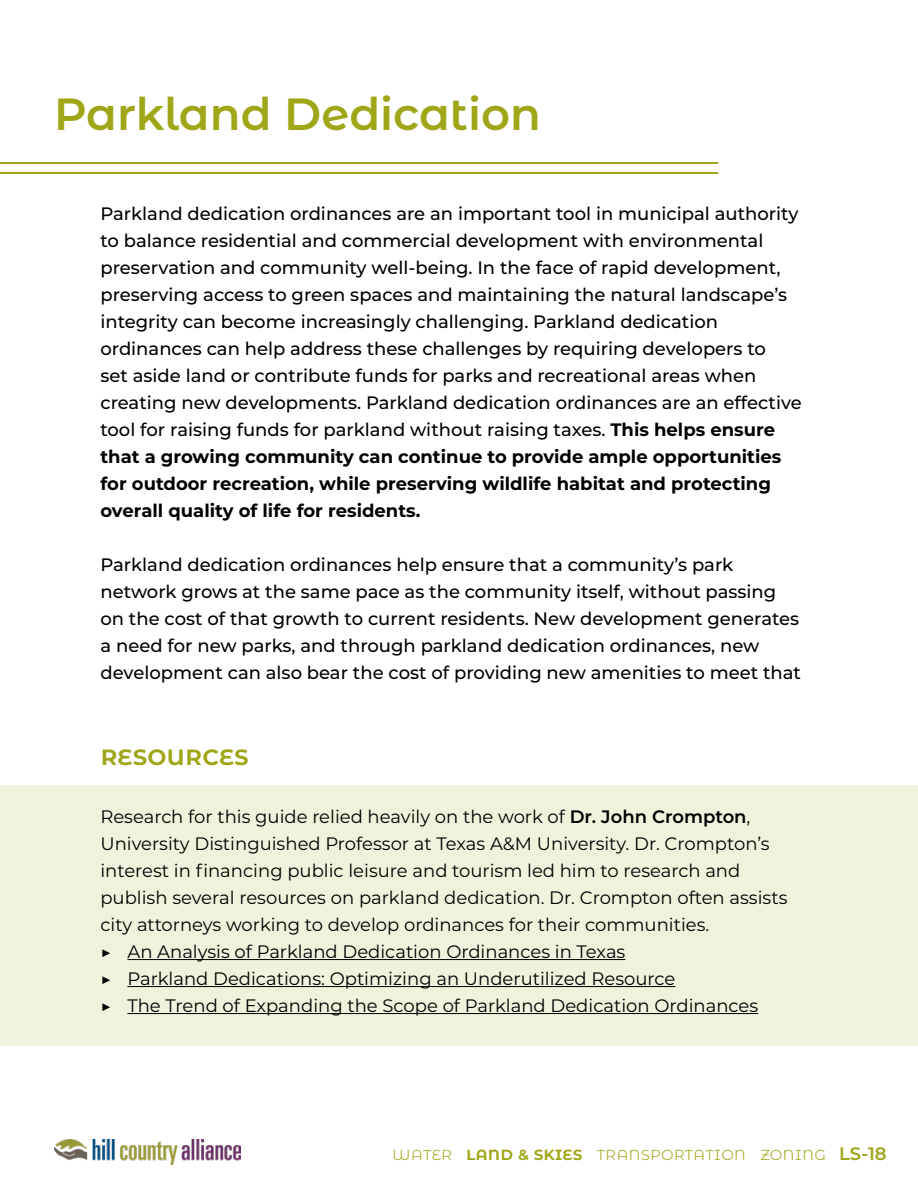
<style>
.page{position:relative;width:918px;height:1188px;background:#fff}
.page>*{position:absolute;margin:0;border:0;box-sizing:border-box;transform-origin:0 0}
.t1{font:600 45px "Montserrat";color:#9fa617}
.t2{font:600 27px "Montserrat";color:#9fa617}
.t3{font:500 18px/27px "Montserrat";color:#000}
.t4{font:18px/27px "Montserrat";color:#000}
.t5{font:300 18px "Montserrat";color:#9fa617}
.s1{font-weight:700}
.s2{font-weight:600}
</style>
<div class="page">
<img style="left:54px;top:1139px;width:186px;height:26px">
<hr style="left:0;top:162px;width:718px;height:2px;background:#9fa617">
<hr style="left:0;top:172px;width:718px;height:2px;background:#9fa617">
<div style="left:0;top:785px;width:918px;height:260px;background:#f1f2dc"></div>
<hr style="left:127px;top:959px;width:498px;height:1px;background:#000">
<hr style="left:127px;top:986px;width:548px;height:1px;background:#000">
<hr style="left:127px;top:1013px;width:631px;height:1px;background:#000">
<h1 class="t1" style="left:54px;top:82px;width:488px">Parkland Dedication</h1>
<p class="t3" style="left:100px;top:199px;width:703px">Parkland dedication ordinances are an important tool in municipal authority to balance residential and commercial development with environmental preservation and community well-being. In the face of rapid development, preserving access to green spaces and maintaining the natural landscape’s integrity can become increasingly challenging. Parkland dedication ordinances can help address these challenges by requiring developers to<br>set aside land or contribute funds for parks and recreational areas when creating new developments. Parkland dedication ordinances are an effective tool for raising funds for parkland without raising taxes. <span class="s1">This helps ensure that a growing community can continue to provide ample opportunities for outdoor recreation, while preserving wildlife habitat and protecting overall quality of life for residents.</span></p>
<p class="t3" style="left:100px;top:550px;width:702px">Parkland dedication ordinances help ensure that a community’s park network grows at the same pace as the community itself, without passing on the cost of that growth to current residents. New development generates a need for new parks, and through parkland dedication ordinances, new development can also bear the cost of providing new amenities to meet that</p>
<h2 class="t2" style="left:100px;top:736px;width:150px">resources</h2>
<p class="t4" style="left:100px;top:802px;width:689px">Research for this guide relied heavily on the work of <span class="s2">Dr. John Crompton</span>, University Distinguished Professor at Texas A&amp;M University. Dr. Crompton’s interest in financing public leisure and tourism led him to research and publish several resources on parkland dedication. Dr. Crompton often assists city attorneys working to develop ordinances for their communities.<br>▶ An Analysis of Parkland Dedication Ordinances in Texas<br>▶ Parkland Dedications: Optimizing an Underutilized Resource<br>▶ The Trend of Expanding the Scope of Parkland Dedication Ordinances</p>
<p class="t5" style="left:392px;top:1141px;width:496px">water <span class="s2">land &amp; skies</span> transportation zoning <span class="s2">LS-18</span></p>
</div>
